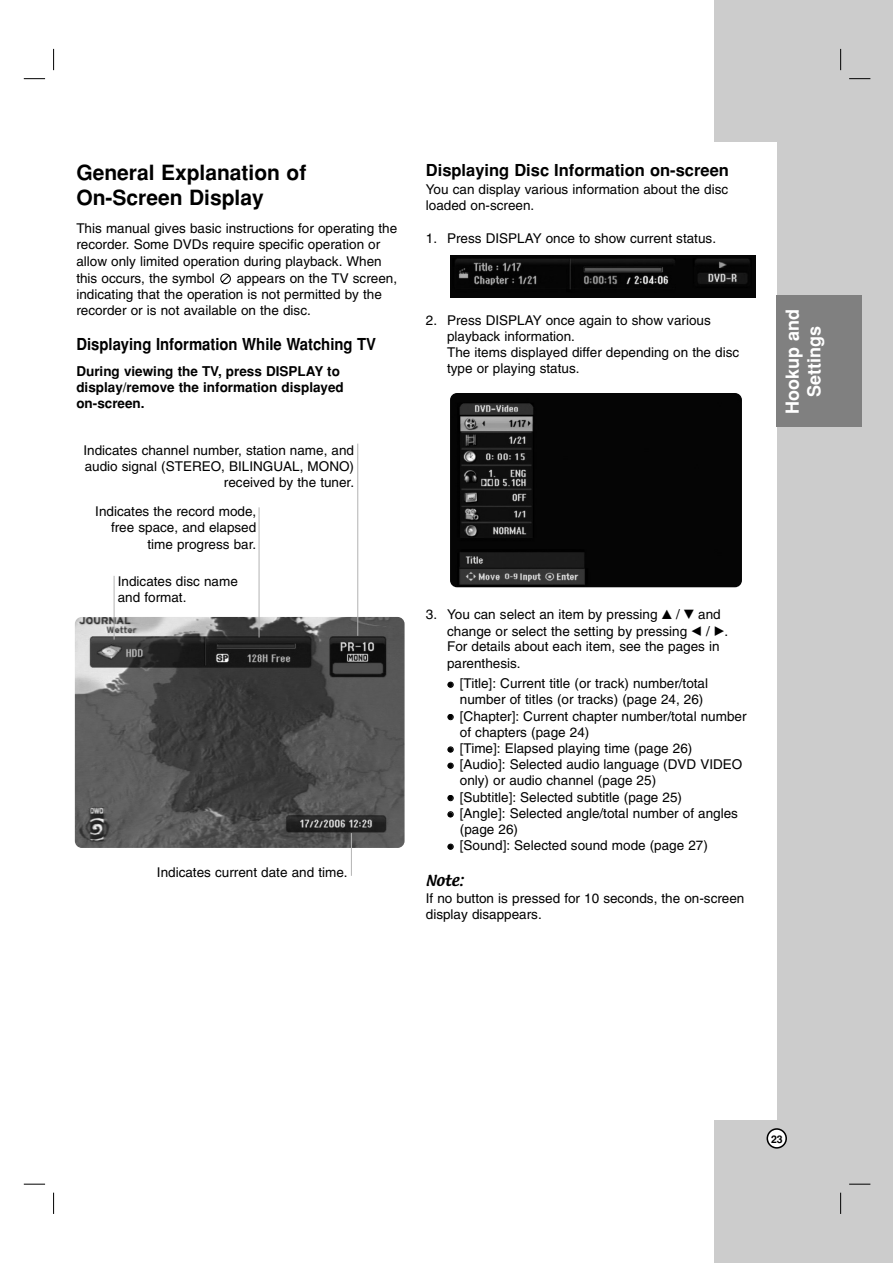
<style>
.page{position:relative;width:893px;height:1263px;background:#fff}
.page>*{position:absolute;margin:0;border:0;box-sizing:border-box;transform-origin:0 0}
.t1{font:700 21px/25.2px "Helvetica";color:#000}
.t2{font:700 18px/21.6px "Helvetica";color:#fff;text-align:center}
.t3{font:700 16.5px "Helvetica";color:#000;scale:.9 1}
.t4{font:700 16.5px "Helvetica";color:#000}
.t5{font:13.5px/16.2px "Helvetica";color:#000}
.t6{font:700 13.5px/16.2px "Helvetica";color:#000}
.t7{font:13.5px "Textile";color:#000}
.t8{font:700 10.5px "Helvetica";color:#000}
.s1{font-family:"Sony PS Common"}
</style>
<div class="page">
<div style="left:714px;top:0;width:178px;height:1263px;background:#ccc"></div>
<div style="left:639px;top:142px;width:137px;height:978px;background:#fff"></div>
<svg style="left:766px;top:1128px;width:21px;height:21px"></svg>
<div style="left:776px;top:296px;width:85px;height:131px;background:#808080"></div>
<svg style="left:53px;top:49px;width:1px;height:21px"></svg>
<svg style="left:840px;top:49px;width:1px;height:21px"></svg>
<svg style="left:53px;top:1193px;width:1px;height:21px"></svg>
<svg style="left:840px;top:1193px;width:1px;height:21px"></svg>
<svg style="left:24px;top:78px;width:21px;height:1px"></svg>
<svg style="left:849px;top:78px;width:21px;height:1px"></svg>
<svg style="left:24px;top:1184px;width:21px;height:1px"></svg>
<svg style="left:849px;top:1184px;width:21px;height:1px"></svg>
<svg style="left:220px;top:273px;width:11px;height:12px"></svg>
<img style="left:450px;top:256px;width:305px;height:41px">
<img style="left:450px;top:393px;width:292px;height:194px;border-radius:7px">
<img style="left:75px;top:617px;width:329px;height:231px;border-radius:7px">
<hr style="left:259px;top:507px;width:1px;height:131px;background:#b3b3b3">
<hr style="left:114px;top:576px;width:1px;height:64px;background:#b3b3b3">
<hr style="left:357px;top:444px;width:1px;height:192px;background:#b3b3b3">
<hr style="left:351px;top:833px;width:1px;height:43px;background:#b3b3b3">
<h1 class="t1" style="left:76px;top:162px;width:231px">General Explanation of<br>On-Screen Display</h1>
<p class="t5" style="left:76px;top:222px;width:322px">This manual gives basic instructions for operating the recorder. Some DVDs require specific operation or allow only limited operation during playback. When this occurs, the symbol</p>
<p class="t5" style="left:76px;top:271px;width:322px;text-indent:160px">appears on the TV screen, indicating that the operation is not permitted by the recorder or is not available on the disc.</p>
<p class="t3" style="left:76px;top:338px;width:334px">Displaying Information While Watching TV</p>
<p class="t6" style="left:76px;top:364px;width:269px">During viewing the TV, press DISPLAY to display/remove the information displayed on-screen.</p>
<p class="t5" style="left:83px;top:443px;width:272px;text-align:right">Indicates channel number, station name, and audio signal (STEREO, BILINGUAL, MONO) received by the tuner.</p>
<p class="t5" style="left:95px;top:505px;width:162px;text-align:right">Indicates the record mode, free space, and elapsed time progress bar.</p>
<p class="t5" style="left:118px;top:575px;width:122px">Indicates disc name and format.</p>
<p class="t5" style="left:157px;top:865px;width:192px">Indicates current date and time.</p>
<p class="t4" style="left:426px;top:165px;width:304px">Displaying Disc Information on-screen</p>
<p class="t5" style="left:426px;top:183px;width:304px">You can display various information about the disc loaded on-screen.</p>
<p class="t5" style="left:426px;top:231px;width:292px">1. Press DISPLAY once to show current status.</p>
<p class="t5" style="left:447px;top:313px;width:293px;text-indent:-21px">2. Press DISPLAY once again to show various playback information.<br>The items displayed differ depending on the disc type or playing status.</p>
<p class="t5" style="left:447px;top:608px;width:283px;text-indent:-21px">3. You can select an item by pressing <span class="s1">v</span> / <span class="s1">V</span> and change or select the setting by pressing <span class="s1">b</span> / <span class="s1">B</span>.<br>For details about each item, see the pages in parenthesis.</p>
<p class="t5" style="left:460px;top:677px;width:288px">[Title]: Current title (or track) number/total number of titles (or tracks) (page 24, 26) [Chapter]: Current chapter number/total number of chapters (page 24)<br>[Time]: Elapsed playing time (page 26)<br>[Audio]: Selected audio language (DVD VIDEO only) or audio channel (page 25)<br>[Subtitle]: Selected subtitle (page 25)<br>[Angle]: Selected angle/total number of angles (page 26)<br>[Sound]: Selected sound mode (page 27)</p>
<p class="t7" style="left:426px;top:875px;width:39px">Note:</p>
<p class="t5" style="left:426px;top:891px;width:320px">If no button is pressed for 10 seconds, the on-screen display disappears.</p>
<h2 class="t2" style="left:783px;top:414px;width:106px;rotate:-90deg">Hookup and<br>Settings</h2>
<p class="t8" style="left:771px;top:1135px;width:13px">23</p>
</div>
